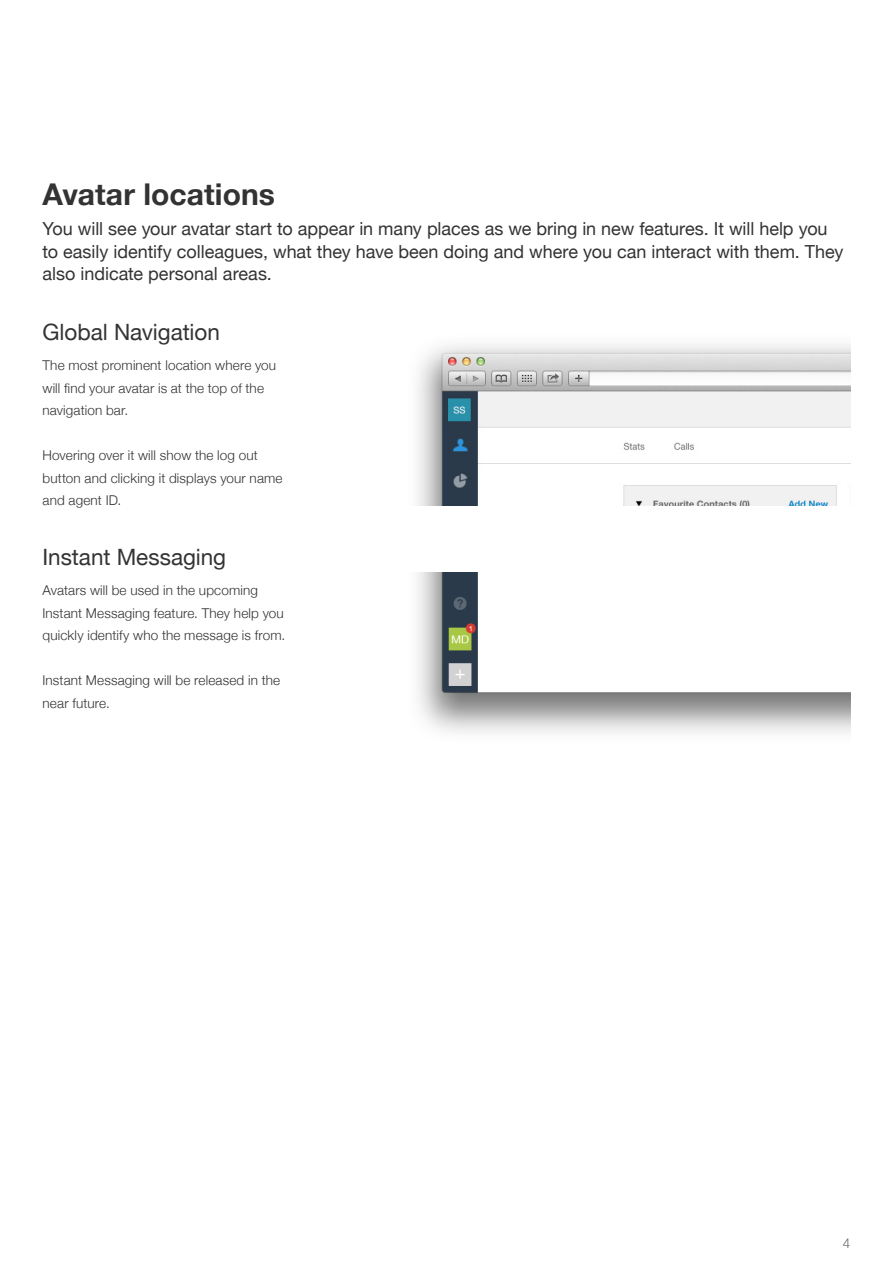
<style>
.page{position:relative;width:893px;height:1263px;background:#fff}
.page>*{position:absolute;margin:0;border:0;box-sizing:border-box;transform-origin:0 0}
.Heading{font:700 30px "Helvetica Neue";letter-spacing:.005em;color:#333}
.Sub-heading{font:22.5px "Helvetica Neue";color:#333}
.Lead_paragraph{font:18px/22.5px "Helvetica Neue";color:#333}
.t1{font:300 13.5px/22.5px "Helvetica Neue";letter-spacing:.01em;color:#333}
.t2{font:300 13.5px "Helvetica Neue";color:#666}
</style>
<div class="page">
<img style="left:418px;top:344px;width:432px;height:161px">
<img style="left:418px;top:573px;width:432px;height:160px">
<p class="Heading" style="left:43px;top:171px;width:234px">Avatar locations</p>
<p class="Lead_paragraph" style="left:43px;top:218px;width:803px">You will see your avatar start to appear in many places as we bring in new features. It will help you to easily identify colleagues, what they have been doing and where you can interact with them. They also indicate personal areas.</p>
<p class="Sub-heading" style="left:43px;top:316px;width:179px">Global Navigation</p>
<p class="t1" style="left:43px;top:353px;width:235px">The most prominent location where you will find your avatar is at the top of the navigation bar.</p>
<p class="t1" style="left:43px;top:443px;width:242px">Hovering over it will show the log out button and clicking it displays your name and agent ID.</p>
<p class="Sub-heading" style="left:43px;top:541px;width:185px">Instant Messaging</p>
<p class="t1" style="left:43px;top:578px;width:244px">Avatars will be used in the upcoming<br>Instant Messaging feature. They help you quickly identify who the message is from.</p>
<p class="t1" style="left:43px;top:668px;width:239px">Instant Messaging will be released in the near future.</p>
<p class="t2" style="left:843px;top:1232px;width:9px">4</p>
</div>
